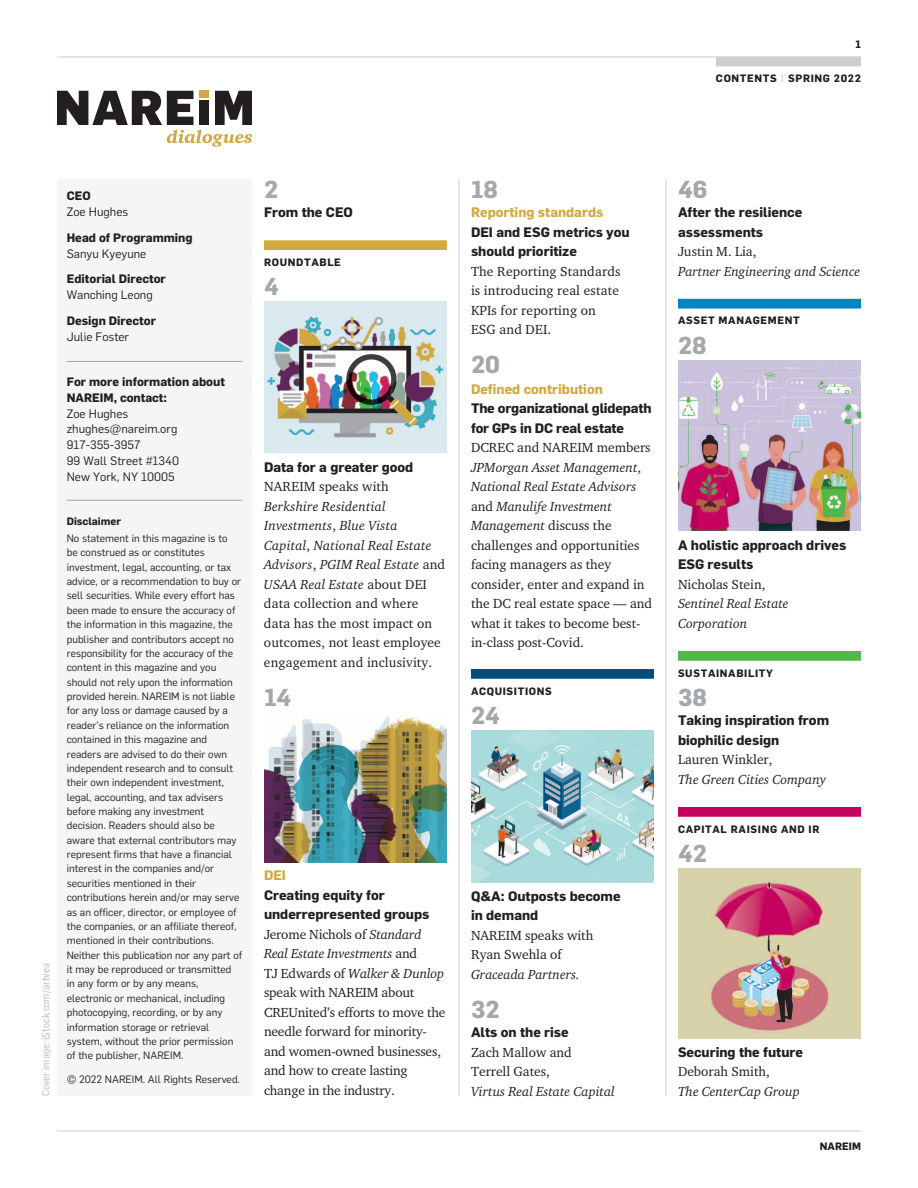
<style>
.page{position:relative;width:918px;height:1188px;background:#fff}
.page>*{position:absolute;margin:0;border:0;box-sizing:border-box;transform-origin:0 0}
.t1{font:700 24px "Flama";color:#a5a8ab}
.t2{font:13.5px/19.5px "Charter ITC Std";color:#231f20}
.t3{font:700 13.5px/19.5px "Flama";color:#231f20}
.t4{font:italic 13.5px/19.5px "Charter ITC Std";color:#231f20}
.t5{font:700 13.5px "Flama";color:#d1a941}
.t6{font:12px/15.9px "Flama";color:#231f20}
.t7{font:700 12px/15.9px "Flama";color:#231f20}
.t8{font:10.5px/14.4px "Flama";color:#231f20}
.t9{font:700 10.5px "Flama";letter-spacing:.06em;color:#231f20}
.t10{font:10.5px "Flama Semicondensed Basic";color:#bcbdc0}
.t11{font:700 10.5px "Flama";color:#231f20}
.s1{color:#cdcecf}
.s2{font-style:italic}
</style>
<div class="page">
<hr style="left:57px;top:57px;width:804px;height:1px;background:#cdcecf">
<div style="left:57px;top:179px;width:195px;height:917px;background:#f4f5f4"></div>
<hr style="left:67px;top:361px;width:175px;height:1px;background:#a5a8ab">
<hr style="left:67px;top:500px;width:175px;height:1px;background:#a5a8ab">
<hr style="left:57px;top:1131px;width:804px;height:1px;background:#cdcecf">
<div style="left:716px;top:57px;width:145px;height:9px;background:#cdcecf"></div>
<hr style="left:666px;top:179px;width:1px;height:917px;background:#cdcecf">
<hr style="left:459px;top:179px;width:1px;height:917px;background:#cdcecf">
<svg style="left:57px;top:91px;width:195px;height:56px"></svg>
<div style="left:264px;top:240px;width:183px;height:10px;background:#d1a941"></div>
<div style="left:471px;top:669px;width:183px;height:10px;background:#004f7d"></div>
<div style="left:678px;top:299px;width:183px;height:10px;background:#0084c4"></div>
<div style="left:678px;top:651px;width:183px;height:10px;background:#51b948"></div>
<div style="left:678px;top:807px;width:183px;height:10px;background:#c5025e"></div>
<img style="left:264px;top:302px;width:183px;height:150px">
<img style="left:471px;top:730px;width:183px;height:152px">
<img style="left:678px;top:360px;width:183px;height:170px">
<img style="left:678px;top:868px;width:183px;height:170px">
<img style="left:264px;top:716px;width:183px;height:147px">
<p class="t9" style="left:855px;top:40px;width:7px">1</p>
<p class="t9" style="left:716px;top:75px;width:147px">CONTENTS <span class="s1">|</span> SPRING 2022</p>
<p class="t10" style="left:42px;top:1096px;width:135px;rotate:-90deg">Cover image: iStock.com/artvea</p>
<p class="t7" style="left:67px;top:189px;width:26px">CEO</p>
<p class="t6" style="left:67px;top:205px;width:63px">Zoe Hughes</p>
<p class="t7" style="left:67px;top:231px;width:127px">Head of Programming</p>
<p class="t6" style="left:67px;top:247px;width:81px">Sanyu Kyeyune</p>
<p class="t7" style="left:67px;top:272px;width:101px">Editorial Director</p>
<p class="t6" style="left:67px;top:288px;width:88px">Wanching Leong</p>
<p class="t7" style="left:67px;top:314px;width:91px">Design Director</p>
<p class="t6" style="left:67px;top:330px;width:64px">Julie Foster</p>
<p class="t7" style="left:67px;top:375px;width:160px">For more information about<br>NAREIM, contact:</p>
<p class="t6" style="left:67px;top:407px;width:114px">Zoe Hughes zhughes@nareim.org<br>917-355-3957<br>99 Wall Street #1340<br>New York, NY 10005</p>
<p class="t11" style="left:67px;top:517px;width:56px">Disclaimer</p>
<p class="t8" style="left:67px;top:532px;width:177px">No statement in this magazine is to<br>be construed as or constitutes investment, legal, accounting, or tax advice, or a recommendation to buy or sell securities. While every effort has been made to ensure the accuracy of the information in this magazine, the publisher and contributors accept no responsibility for the accuracy of the content in this magazine and you should not rely upon the information provided herein. NAREIM is not liable for any loss or damage caused by a reader’s reliance on the information contained in this magazine and readers are advised to do their own independent research and to consult their own independent investment, legal, accounting, and tax advisers before making any investment decision. Readers should also be aware that external contributors may represent firms that have a financial interest in the companies and/or securities mentioned in their contributions herein and/or may serve as an officer, director, or employee of the companies, or an affiliate thereof, mentioned in their contributions.<br>Neither this publication nor any part of it may be reproduced or transmitted<br>in any form or by any means, electronic or mechanical, including photocopying, recording, or by any information storage or retrieval system, without the prior permission of the publisher, NAREIM.</p>
<p class="t8" style="left:67px;top:1073px;width:175px">© 2022 NAREIM. All Rights Reserved.</p>
<h1 class="t1" style="left:264px;top:180px;width:16px">2</h1>
<p class="t3" style="left:264px;top:204px;width:90px">From the CEO</p>
<p class="t9" style="left:264px;top:258px;width:79px">ROUNDTABLE</p>
<h1 class="t1" style="left:264px;top:278px;width:16px">4</h1>
<p class="t3" style="left:264px;top:459px;width:151px">Data for a greater good</p>
<p class="t2" style="left:264px;top:478px;width:126px">NAREIM speaks with</p>
<p class="t2" style="left:264px;top:498px;width:183px"><span class="s2">Berkshire Residential<br>Investments</span>, <span class="s2">Blue Vista<br>Capital</span>, <span class="s2">National Real Estate<br>Advisors</span>, <span class="s2">PGIM Real Estate</span> and<br><span class="s2">USAA Real Estate</span> about DEI data collection and where data has the most impact on outcomes, not least employee engagement and inclusivity.</p>
<h1 class="t1" style="left:264px;top:689px;width:29px">14</h1>
<p class="t5" style="left:264px;top:871px;width:24px">DEI</p>
<p class="t3" style="left:264px;top:887px;width:167px">Creating equity for underrepresented groups</p>
<p class="t2" style="left:264px;top:926px;width:183px">Jerome Nichols of <span class="s2">Standard<br>Real Estate Investments</span> and<br>TJ Edwards of <span class="s2">Walker &amp; Dunlop </span>speak with NAREIM about<br>CREUnited’s efforts to move the needle forward for minority&shy;and women-owned businesses, and how to create lasting change in the industry.</p>
<h1 class="t1" style="left:471px;top:180px;width:29px">18</h1>
<p class="t5" style="left:471px;top:207px;width:134px">Reporting standards</p>
<p class="t3" style="left:471px;top:223px;width:160px">DEI and ESG metrics you should prioritize</p>
<p class="t2" style="left:471px;top:262px;width:151px">The Reporting Standards is introducing real estate<br>KPIs for reporting on<br>ESG and DEI.</p>
<h1 class="t1" style="left:471px;top:356px;width:31px">20</h1>
<p class="t5" style="left:471px;top:384px;width:133px">Defined contribution</p>
<p class="t3" style="left:471px;top:400px;width:182px">The organizational glidepath for GPs in DC real estate</p>
<p class="t2" style="left:471px;top:439px;width:183px">DCREC and NAREIM members<br><span class="s2">JPMorgan Asset Management</span>,<br><span class="s2">National Real Estate Advisors </span>and <span class="s2">Manulife Investment<br>Management</span> discuss the challenges and opportunities facing managers as they consider, enter and expand in the DC real estate space — and what it takes to become best&shy;in-class post-Covid.</p>
<p class="t9" style="left:471px;top:687px;width:82px">ACQUISITIONS</p>
<h1 class="t1" style="left:471px;top:707px;width:30px">24</h1>
<p class="t3" style="left:471px;top:888px;width:151px">Q&amp;A: Outposts become in demand</p>
<p class="t2" style="left:471px;top:927px;width:124px">NAREIM speaks with<br>Ryan Swehla of</p>
<p class="t4" style="left:471px;top:966px;width:110px">Graceada Partners.</p>
<h1 class="t1" style="left:471px;top:1001px;width:30px">32</h1>
<p class="t3" style="left:471px;top:1024px;width:99px">Alts on the rise</p>
<p class="t2" style="left:471px;top:1044px;width:102px">Zach Mallow and<br>Terrell Gates,</p>
<p class="t4" style="left:471px;top:1083px;width:145px">Virtus Real Estate Capital</p>
<h1 class="t1" style="left:678px;top:180px;width:31px">46</h1>
<p class="t3" style="left:678px;top:204px;width:126px">After the resilience assessments</p>
<p class="t2" style="left:678px;top:243px;width:80px">Justin M. Lia,</p>
<p class="t4" style="left:678px;top:263px;width:184px">Partner Engineering and Science</p>
<p class="t9" style="left:678px;top:317px;width:123px">ASSET MANAGEMENT</p>
<h1 class="t1" style="left:678px;top:336px;width:30px">28</h1>
<p class="t3" style="left:678px;top:537px;width:170px">A holistic approach drives<br>ESG results</p>
<p class="t2" style="left:678px;top:576px;width:89px">Nicholas Stein,</p>
<p class="t4" style="left:678px;top:595px;width:112px">Sentinel Real Estate<br>Corporation</p>
<p class="t9" style="left:678px;top:669px;width:96px">SUSTAINABILITY</p>
<h1 class="t1" style="left:678px;top:689px;width:30px">38</h1>
<p class="t3" style="left:678px;top:712px;width:153px">Taking inspiration from biophilic design</p>
<p class="t2" style="left:678px;top:751px;width:96px">Lauren Winkler,</p>
<p class="t4" style="left:678px;top:771px;width:150px">The Green Cities Company</p>
<p class="t9" style="left:678px;top:825px;width:143px">CAPITAL RAISING AND IR</p>
<h1 class="t1" style="left:678px;top:845px;width:30px">42</h1>
<p class="t3" style="left:678px;top:1044px;width:127px">Securing the future</p>
<p class="t2" style="left:678px;top:1063px;width:93px">Deborah Smith,</p>
<p class="t4" style="left:678px;top:1083px;width:123px">The CenterCap Group</p>
<p class="t9" style="left:820px;top:1142px;width:43px">NAREIM</p>
</div>
